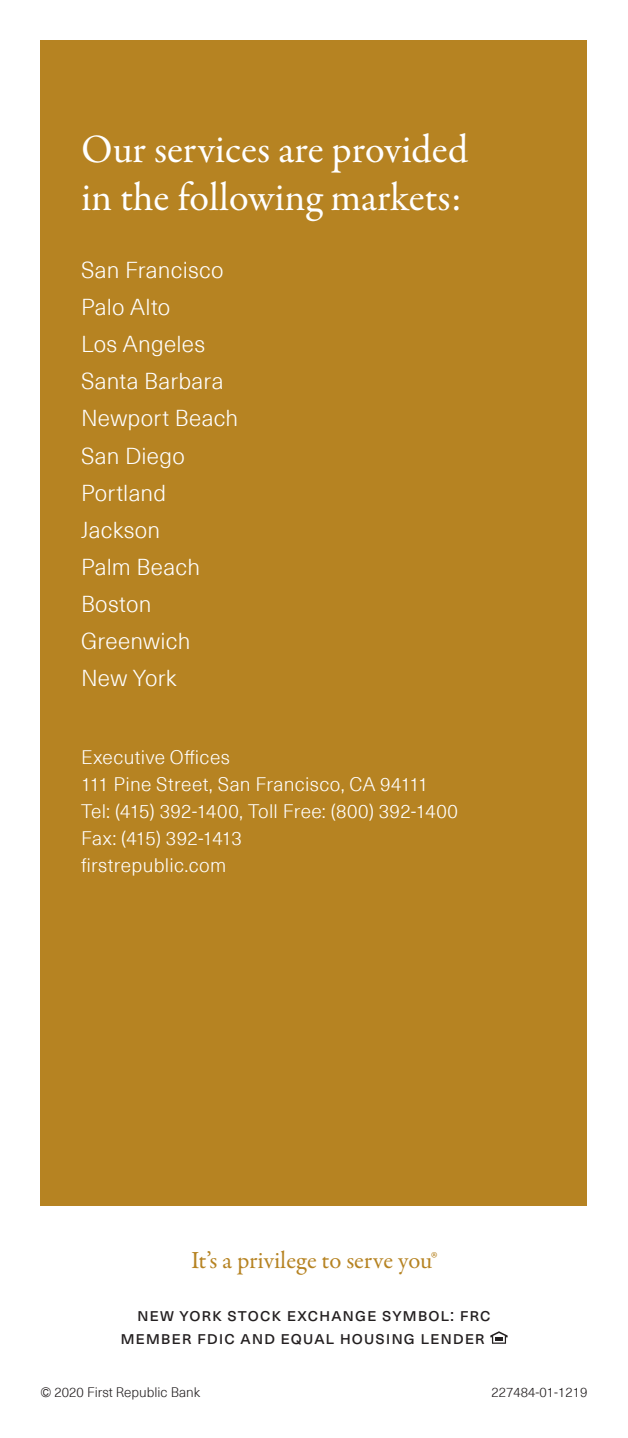
<style>
.page{position:relative;width:628px;height:1438px;background:#fff}
.page>*{position:absolute;margin:0;border:0;box-sizing:border-box;transform-origin:0 0}
.t1{font:40.5px/48.6px "Garamond Premr Pro";color:#fff}
.t2{font:24.75px "Garamond Premr Pro";color:#b68322}
.t3{font:300 22.5px/37.1px "Neue Haas Unica Pro";letter-spacing:.01em;color:#fff}
.t4{font:300 19.12px/27px "Neue Haas Unica Pro";letter-spacing:.02em;color:#fff}
.t5{font:18px/22.5px "Neue Haas Unica Pro";letter-spacing:.085em;color:#231f20}
.t6{font:300 13.5px "Neue Haas Unica Pro";color:#231f20}
</style>
<div class="page">
<div style="left:40px;top:40px;width:547px;height:1166px;background:#b68322"></div>
<svg style="left:490px;top:1331px;width:17px;height:13px"></svg>
<h1 class="t1" style="left:81px;top:126px;width:389px">Our services are provided in the following markets:</h1>
<p class="t3" style="left:81px;top:252px;width:159px">San Francisco<br>Palo Alto<br>Los Angeles<br>Santa Barbara<br>Newport Beach<br>San Diego<br>Portland<br>Jackson<br>Palm Beach<br>Boston<br>Greenwich<br>New York</p>
<p class="t4" style="left:81px;top:744px;width:378px">Executive Offices<br>111 Pine Street, San Francisco, CA 94111<br>Tel: (415) 392-1400, Toll Free: (800) 392-1400<br>Fax: (415) 392-1413<br>firstrepublic.com</p>
<p class="t2" style="left:191px;top:1246px;width:247px">It’s a privilege to serve you®</p>
<p class="t5" style="left:120px;top:1304px;width:372px;text-indent:17px">new york stock exchange symbol: frc member fdic and equal housing lender</p>
<p class="t6" style="left:40px;top:1384px;width:161px">© 2020 First Republic Bank</p>
<p class="t6" style="left:491px;top:1384px;width:97px">227484-01-1219</p>
</div>
